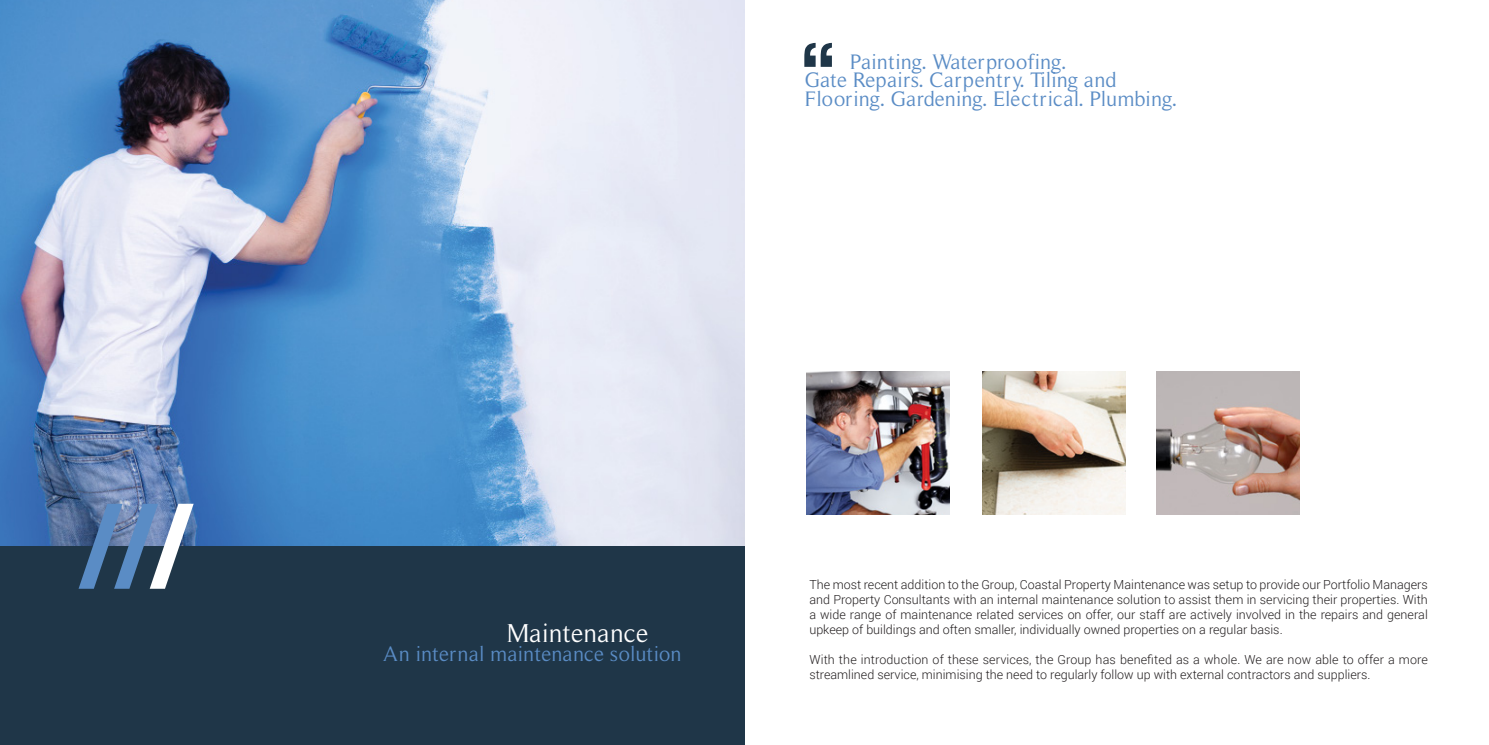
<style>
.page{position:relative;width:1489px;height:745px;background:#fff}
.page>*{position:absolute;margin:0;border:0;box-sizing:border-box;transform-origin:0 0}
.t1{font:26.38px "Roman Serif";color:#fff}
.t2{font:21.38px/18.5px "Roman Serif";color:#5a8cc5}
.t3{font:300 12.5px/15px "Roboto";color:#231f20;text-align:justify}
</style>
<div class="page">
<img style="left:806px;top:371px;width:143px;height:143px">
<img style="left:982px;top:371px;width:142px;height:143px">
<img style="left:1156px;top:371px;width:142px;height:143px">
<img style="left:0;top:0;width:744px;height:546px">
<div style="left:0;top:546px;width:744px;height:198px;background:#1f3648"></div>
<svg style="left:79px;top:503px;width:115px;height:85px"></svg>
<svg style="left:804px;top:43px;width:27px;height:24px"></svg>
<h2 class="t2" style="left:804px;top:52px;width:374px;text-indent:45px">Painting. Waterproofing.<br>Gate Repairs. Carpentry. Tiling and<br>Flooring. Gardening. Electrical. Plumbing.</h2>
<h1 class="t1" style="left:506px;top:617px;width:144px">Maintenance</h1>
<h2 class="t2" style="left:383px;top:643px;width:300px">An internal maintenance solution</h2>
<p class="t3" style="left:809px;top:576px;width:620px">The most recent addition to the Group, Coastal Property Maintenance was setup to provide our Portfolio Managers and Property Consultants with an internal maintenance solution to assist them in servicing their properties. With a wide range of maintenance related services on offer, our staff are actively involved in the repairs and general upkeep of buildings and often smaller, individually owned properties on a regular basis.</p>
<p class="t3" style="left:809px;top:651px;width:620px">With the introduction of these services, the Group has benefited as a whole. We are now able to offer a more streamlined service, minimising the need to regularly follow up with external contractors and suppliers.</p>
</div>
